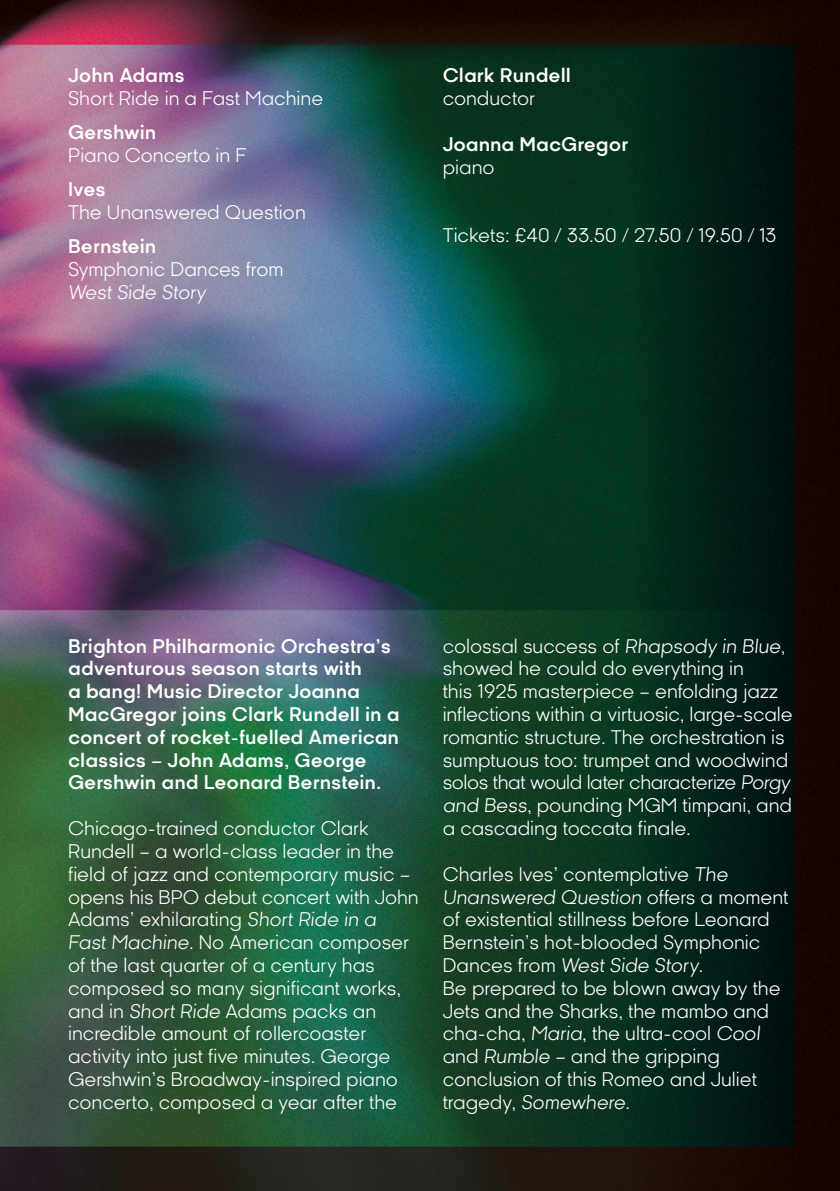
<style>
.page{position:relative;width:840px;height:1191px;background:#fff}
.page>*{position:absolute;margin:0;border:0;box-sizing:border-box;transform-origin:0 0}
.t1{font:19px/22.8px "Kamerik 105 Text";color:#fff}
.t2{font:700 19px/22.8px "Kamerik 105 Text";color:#fff}
.t3{font:italic 19px "Kamerik 105 Text";color:#fff}
.s1{font-style:italic}
</style>
<div class="page">
<img style="left:0;top:0;width:839px;height:1191px">
<p class="t2" style="left:68px;top:65px;width:118px">John Adams</p>
<p class="t1" style="left:68px;top:88px;width:256px">Short Ride in a Fast Machine</p>
<p class="t2" style="left:68px;top:122px;width:90px">Gershwin</p>
<p class="t1" style="left:68px;top:145px;width:180px">Piano Concerto in F</p>
<p class="t2" style="left:68px;top:179px;width:39px">Ives</p>
<p class="t1" style="left:68px;top:202px;width:239px">The Unanswered Question</p>
<p class="t2" style="left:68px;top:236px;width:90px">Bernstein</p>
<p class="t1" style="left:68px;top:259px;width:217px">Symphonic Dances from</p>
<p class="t3" style="left:68px;top:282px;width:139px">West Side Story</p>
<p class="t2" style="left:442px;top:65px;width:130px">Clark Rundell</p>
<p class="t1" style="left:442px;top:88px;width:94px">conductor</p>
<p class="t2" style="left:442px;top:133px;width:187px">Joanna MacGregor</p>
<p class="t1" style="left:442px;top:156px;width:53px">piano</p>
<p class="t1" style="left:442px;top:225px;width:335px">Tickets: £40 / 33.50 / 27.50 / 19.50 / 13</p>
<p class="t2" style="left:68px;top:635px;width:333px">Brighton Philharmonic Orchestra’s adventurous season starts with<br>a bang! Music Director Joanna MacGregor joins Clark Rundell in a concert of rocket-fuelled American classics – John Adams, George Gershwin and Leonard Bernstein.</p>
<p class="t1" style="left:68px;top:817px;width:352px">Chicago-trained conductor Clark Rundell – a world-class leader in the field of jazz and contemporary music – opens his BPO debut concert with John Adams’ exhilarating <span class="s1">Short Ride in a Fast Machine</span>. No American composer of the last quarter of a century has composed so many significant works, and in <span class="s1">Short Ride</span> Adams packs an incredible amount of rollercoaster activity into just five minutes. George Gershwin’s Broadway-inspired piano concerto, composed a year after the</p>
<p class="t1" style="left:442px;top:635px;width:351px">colossal success of <span class="s1">Rhapsody in Blue</span>, showed he could do everything in<br>this 1925 masterpiece – enfolding jazz inflections within a virtuosic, large-scale romantic structure. The orchestration is sumptuous too: trumpet and woodwind solos that would later characterize <span class="s1">Porgy and Bess</span>, pounding MGM timpani, and a cascading toccata finale.</p>
<p class="t1" style="left:442px;top:863px;width:347px">Charles Ives’ contemplative <span class="s1">The Unanswered Question</span> offers a moment of existential stillness before Leonard Bernstein’s hot-blooded Symphonic Dances from <span class="s1">West Side Story</span>.<br>Be prepared to be blown away by the Jets and the Sharks, the mambo and cha-cha, <span class="s1">Maria</span>, the ultra-cool <span class="s1">Cool </span>and <span class="s1">Rumble</span> – and the gripping conclusion of this Romeo and Juliet tragedy, <span class="s1">Somewhere</span>.</p>
</div>
